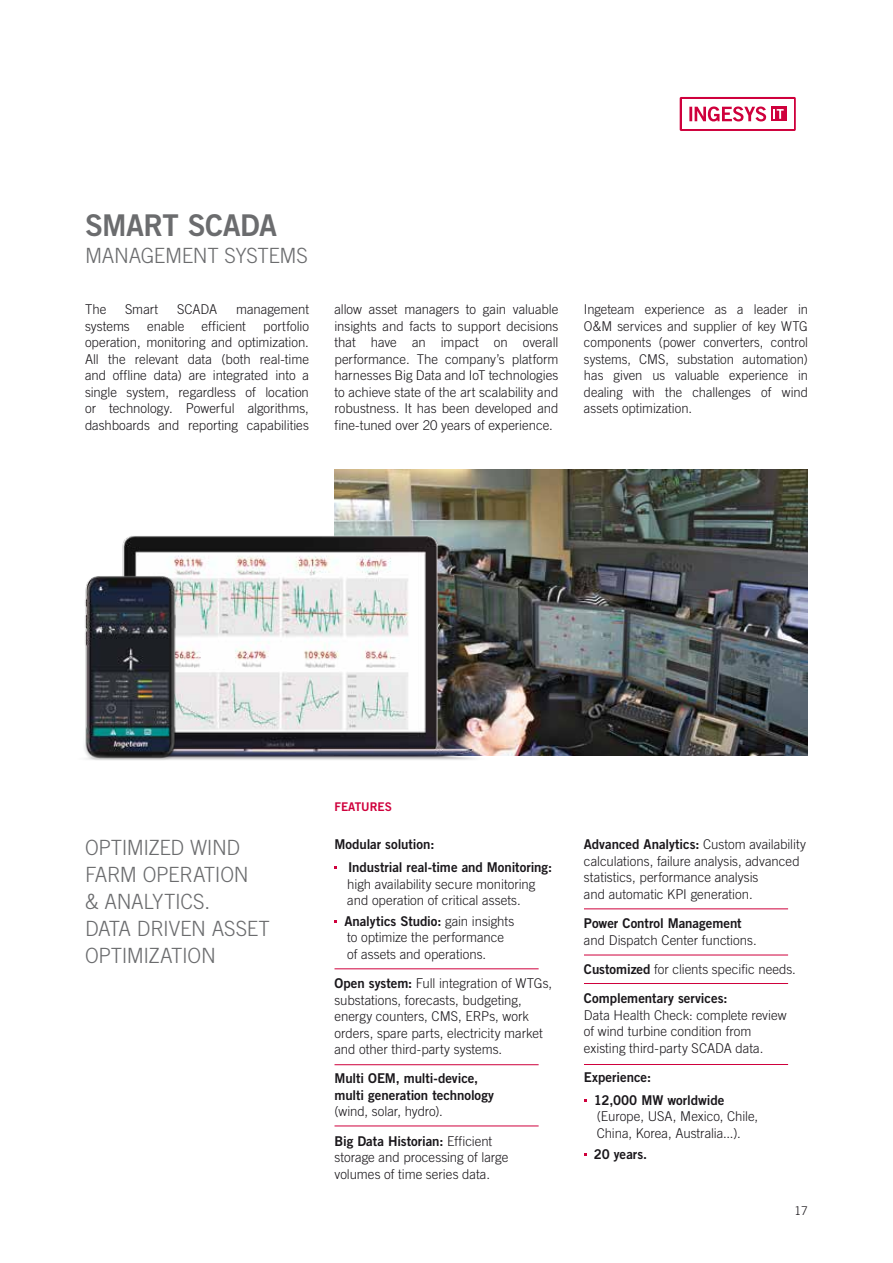
<style>
.page{position:relative;width:893px;height:1263px;background:#fff}
.page>*{position:absolute;margin:0;border:0;box-sizing:border-box;transform-origin:0 0}
.t1{font:30px "Trade Gothic LT Std Bd 2";letter-spacing:-.02em;color:#6b6c6e}
.t2{font:300 21px/27px "Trade Gothic LT Std";letter-spacing:-.015em;color:#6b6c6e}
.t3{font:300 13.5px/16.5px "Trade Gothic LT Std";color:#1a171b}
.t4{font:13.5px/23px "Trade Gothic LT Std Bd 2";letter-spacing:-.005em;color:#1a171b}
.t5{font:300 13.5px/16.5px "Trade Gothic LT Std";color:#1a171b;text-align:justify;scale:.96 1}
.t6{font:12px "Trade Gothic LT Std Bd 2";color:#cf003c}
.t7{font:300 12px "Trade Gothic LT Std";color:#1a171b}
.s1{font-family:"Trade Gothic LT Std";font-weight:300}
.s2{font-family:"Trade Gothic LT Std Bd 2";font-weight:400}
</style>
<div class="page">
<img style="left:334px;top:470px;width:474px;height:285px">
<svg style="left:680px;top:97px;width:116px;height:34px"></svg>
<img style="left:122px;top:521px;width:373px;height:239px">
<img style="left:84px;top:562px;width:108px;height:198px">
<hr style="left:334px;top:968px;width:205px;height:1px;background:#cf003c">
<hr style="left:584px;top:955px;width:204px;height:1px;background:#cf003c">
<hr style="left:584px;top:983px;width:204px;height:1px;background:#cf003c">
<hr style="left:584px;top:1064px;width:204px;height:1px;background:#cf003c">
<hr style="left:584px;top:909px;width:204px;height:1px;background:#cf003c">
<hr style="left:334px;top:1064px;width:205px;height:1px;background:#cf003c">
<hr style="left:334px;top:1126px;width:205px;height:1px;background:#cf003c">
<h1 class="t1" style="left:85px;top:207px;width:193px">SMART SCADA</h1>
<h2 class="t2" style="left:85px;top:242px;width:224px">MANAGEMENT SYSTEMS</h2>
<p class="t3" style="left:85px;top:301px;width:23px">The</p>
<p class="t3" style="left:125px;top:301px;width:35px">Smart</p>
<p class="t3" style="left:177px;top:301px;width:42px">SCADA</p>
<p class="t3" style="left:236px;top:301px;width:74px">management</p>
<p class="t3" style="left:85px;top:318px;width:46px">systems</p>
<p class="t3" style="left:147px;top:318px;width:39px">enable</p>
<p class="t3" style="left:202px;top:318px;width:46px">efficient</p>
<p class="t3" style="left:85px;top:318px;width:225px;text-align:justify;text-indent:178px">portfolio operation, monitoring and optimization.<br>All the relevant data (both real-time and offline data) are integrated into a single system, regardless of location or technology. Powerful algorithms, dashboards and reporting capabilities</p>
<p class="t3" style="left:334px;top:301px;width:225px;text-align:justify">allow asset managers to gain valuable insights and facts to support decisions that have an impact on overall performance. The company’s platform harnesses Big Data and IoT technologies to achieve state of the art scalability and robustness. It has been developed and fine-tuned over 20 years of experience.</p>
<p class="t5" style="left:584px;top:301px;width:235px">Ingeteam experience as a leader in O&amp;M services and supplier of key WTG components (power converters, control systems, CMS, substation automation) has given us valuable experience in dealing with the challenges of wind assets optimization.</p>
<h2 class="t2" style="left:85px;top:833px;width:186px">OPTIMIZED WIND<br>FARM OPERATION<br>&amp; ANALYTICS.<br>DATA DRIVEN ASSET<br>OPTIMIZATION</h2>
<p class="t6" style="left:334px;top:799px;width:59px">FEATURES</p>
<p class="t4" style="left:348px;top:833px;width:205px;text-indent:-14px">Modular solution:<br>Industrial real-time and Monitoring:</p>
<p class="t3" style="left:347px;top:875px;width:190px">high availability secure monitoring and operation of critical assets.</p>
<p class="t4" style="left:344px;top:909px;width:171px">Analytics Studio: <span class="s1">gain insights</span></p>
<p class="t3" style="left:347px;top:929px;width:158px">to optimize the performance of assets and operations.</p>
<p class="t3" style="left:334px;top:975px;width:219px"><span class="s2">Open system:</span> Full integration of WTGs, substations, forecasts, budgeting, energy counters, CMS, ERPs, work orders, spare parts, electricity market and other third-party systems.</p>
<p class="t4" style="left:334px;top:1070px;width:161px;line-height:16.5px">Multi OEM, multi-device, multi generation technology</p>
<p class="t3" style="left:334px;top:1103px;width:110px">(wind, solar, hydro).</p>
<p class="t4" style="left:334px;top:1129px;width:159px">Big Data Historian: <span class="s1">Efficient</span></p>
<p class="t3" style="left:334px;top:1149px;width:175px">storage and processing of large volumes of time series data.</p>
<p class="t4" style="left:584px;top:833px;width:223px">Advanced Analytics: <span class="s1">Custom availability</span></p>
<p class="t3" style="left:584px;top:852px;width:217px">calculations, failure analysis, advanced statistics, performance analysis<br>and automatic KPI generation.</p>
<p class="t4" style="left:584px;top:911px;width:159px">Power Control Management</p>
<p class="t3" style="left:584px;top:925px;width:213px;line-height:29.2px">and Dispatch Center functions.<br><span class="s2">Customized</span> for clients specific needs.</p>
<p class="t4" style="left:584px;top:986px;width:145px">Complementary services:</p>
<p class="t3" style="left:584px;top:1006px;width:204px">Data Health Check: complete review of wind turbine condition from existing third-party SCADA data.</p>
<p class="t4" style="left:594px;top:1065px;width:132px;text-indent:-10px">Experience:<br>12,000 MW worldwide</p>
<p class="t3" style="left:597px;top:1108px;width:163px">(Europe, USA, Mexico, Chile,<br>China, Korea, Australia...).</p>
<p class="t4" style="left:594px;top:1142px;width:55px">20 years.</p>
<p class="t7" style="left:795px;top:1204px;width:15px">17</p>
</div>
